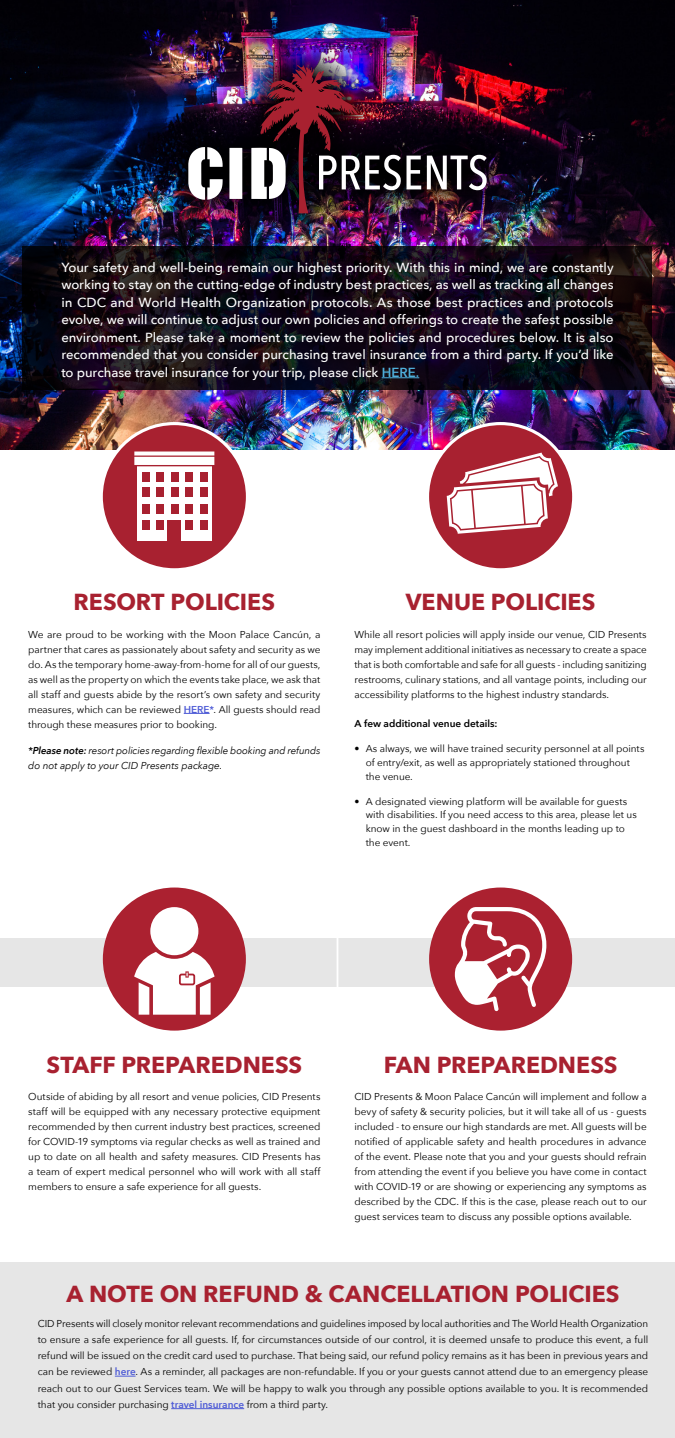
<style>
.page{position:relative;width:675px;height:1438px;background:#fff}
.page>*{position:absolute;margin:0;border:0;box-sizing:border-box;transform-origin:0 0}
.t1{font:700 23.12px "Avenir Next";letter-spacing:-.005em;color:#a82130}
.t2{font:500 13.12px/17.5px "Avenir Next";letter-spacing:-.005em;color:#fff;text-align:justify}
.t3{font:10px/15px "Avenir Next";letter-spacing:-.005em;color:#000;text-align:justify}
.t4{font:italic 10px/15px "Avenir Next";letter-spacing:-.01em;color:#000}
.t5{font:600 10px "Avenir Next";color:#000}
.s1{font-weight:600;color:#4fafdb}
.s2{color:#4fafdb}
.s3{font-weight:600;color:#4f5cd6}
.s4{font-weight:600}
</style>
<div class="page">
<img style="left:0;top:0;width:675px;height:450px">
<svg style="left:22px;top:246px;width:630px;height:143px;background:#100914"></svg>
<div style="left:0;top:938px;width:675px;height:49px;background:#e6e6e6"></div>
<div style="left:0;top:1262px;width:675px;height:176px;background:#e6e6e6"></div>
<hr style="left:382px;top:377px;width:37px;height:1px;background:#4fafdb">
<svg style="left:184px;top:713px;width:26px;height:1px"></svg>
<svg style="left:115px;top:1375px;width:21px;height:1px"></svg>
<hr style="left:171px;top:1408px;width:73px;height:1px;background:#4f5cd6">
<div style="left:428px;top:423px;width:146px;height:147px;background:#a82130;border-radius:50%"></div>
<div style="left:426px;top:422px;width:149px;height:149px;border:3px solid #fff;border-radius:50%"></div>
<svg style="left:447px;top:452px;width:111px;height:82px"></svg>
<div style="left:103px;top:887px;width:143px;height:143px;background:#ab2130;border-radius:50%"></div>
<svg style="left:134px;top:907px;width:81px;height:107px"></svg>
<div style="left:429px;top:887px;width:143px;height:143px;background:#ab2130;border-radius:50%"></div>
<svg style="left:455px;top:907px;width:91px;height:104px"></svg>
<div style="left:101px;top:423px;width:146px;height:147px;background:#a82130;border-radius:50%"></div>
<div style="left:100px;top:422px;width:149px;height:149px;border:3px solid #fff;border-radius:50%"></div>
<div style="left:137px;top:461px;width:75px;height:80px;background:#fff"></div>
<svg style="left:134px;top:451px;width:81px;height:15px"></svg>
<div style="left:142px;top:472px;width:8px;height:9px;background:#a82130"></div>
<div style="left:156px;top:472px;width:8px;height:9px;background:#a82130"></div>
<div style="left:171px;top:472px;width:8px;height:9px;background:#a82130"></div>
<div style="left:185px;top:472px;width:8px;height:9px;background:#a82130"></div>
<div style="left:200px;top:472px;width:7px;height:9px;background:#a82130"></div>
<div style="left:142px;top:487px;width:8px;height:10px;background:#a82130"></div>
<div style="left:156px;top:487px;width:8px;height:10px;background:#a82130"></div>
<div style="left:171px;top:487px;width:8px;height:10px;background:#a82130"></div>
<div style="left:185px;top:487px;width:8px;height:10px;background:#a82130"></div>
<div style="left:200px;top:487px;width:7px;height:10px;background:#a82130"></div>
<div style="left:142px;top:504px;width:8px;height:9px;background:#a82130"></div>
<div style="left:156px;top:504px;width:8px;height:9px;background:#a82130"></div>
<div style="left:171px;top:504px;width:8px;height:9px;background:#a82130"></div>
<div style="left:185px;top:504px;width:8px;height:9px;background:#a82130"></div>
<div style="left:200px;top:504px;width:7px;height:9px;background:#a82130"></div>
<div style="left:142px;top:521px;width:8px;height:9px;background:#a82130"></div>
<div style="left:156px;top:521px;width:8px;height:9px;background:#a82130"></div>
<div style="left:185px;top:521px;width:8px;height:9px;background:#a82130"></div>
<div style="left:200px;top:521px;width:7px;height:9px;background:#a82130"></div>
<div style="left:168px;top:521px;width:13px;height:22px;background:#a82130"></div>
<hr style="left:337px;top:523px;width:1px;height:507px;background:#fff">
<img style="left:159px;top:36px;width:357px;height:207px">
<svg style="left:407px;top:156px;width:14px;height:33px"></svg>
<svg style="left:427px;top:155px;width:60px;height:35px"></svg>
<svg style="left:229px;top:148px;width:13px;height:51px"></svg>
<svg style="left:188px;top:147px;width:35px;height:53px"></svg>
<img style="left:251px;top:65px;width:150px;height:148px">
<p class="t2" style="left:61px;top:258px;width:554px">Your safety and well-being remain our highest priority. With this in mind, we are constantly working to stay on the cutting-edge of industry best practices, as well as tracking all changes in CDC and World Health Organization protocols. As those best practices and protocols evolve, we will continue to adjust our own policies and offerings to create the safest possible environment. Please take a moment to review the policies and procedures below. It is also recommended that you consider purchasing travel insurance from a third party. If you’d like to purchase travel insurance for your trip, please click <span class="s1">HERE</span><span class="s2">.</span></p>
<h1 class="t1" style="left:74px;top:582px;width:203px">RESORT POLICIES</h1>
<p class="t3" style="left:28px;top:626px;width:294px">We are proud to be working with the Moon Palace Cancún, a partner that cares as passionately about safety and security as we do. As the temporary home-away-from-home for all of our guests, as well as the property on which the events take place, we ask that all staff and guests abide by the resort’s own safety and security measures, which can be reviewed <span class="s3">HERE*</span>. All guests should read through these measures prior to booking.</p>
<p class="t4" style="left:28px;top:742px;width:294px"><span class="s4">*Please note:</span> resort policies regarding flexible booking and refunds do not apply to your CID Presents package.</p>
<h1 class="t1" style="left:406px;top:582px;width:191px">VENUE POLICIES</h1>
<p class="t3" style="left:355px;top:626px;width:294px">While all resort policies will apply inside our venue, CID Presents may implement additional initiatives as necessary to create a space that is both comfortable and safe for all guests - including sanitizing restrooms, culinary stations, and all vantage points, including our accessibility platforms to the highest industry standards.</p>
<p class="t5" style="left:355px;top:715px;width:145px">A few additional venue details:</p>
<p class="t3" style="left:366px;top:741px;width:280px;line-height:13.8px;text-align:left;text-indent:-11px">• As always, we will have trained security personnel at all points of entry/exit, as well as appropriately stationed throughout the venue.</p>
<p class="t3" style="left:366px;top:794px;width:273px;line-height:13.8px;text-align:left;text-indent:-11px">• A designated viewing platform will be available for guests with disabilities. If you need access to this area, please let us know in the guest dashboard in the months leading up to the event.</p>
<h1 class="t1" style="left:47px;top:1044px;width:257px">STAFF PREPAREDNESS</h1>
<p class="t3" style="left:28px;top:1088px;width:294px">Outside of abiding by all resort and venue policies, CID Presents staff will be equipped with any necessary protective equipment recommended by then current industry best practices, screened for COVID-19 symptoms via regular checks as well as trained and up to date on all health and safety measures. CID Presents has a team of expert medical personnel who will work with all staff members to ensure a safe experience for all guests.</p>
<h1 class="t1" style="left:384px;top:1044px;width:235px">FAN PREPAREDNESS</h1>
<p class="t3" style="left:355px;top:1088px;width:294px">CID Presents &amp; Moon Palace Cancún will implement and follow a bevy of safety &amp; security policies, but it will take all of us - guests included - to ensure our high standards are met. All guests will be notified of applicable safety and health procedures in advance of the event. Please note that you and your guests should refrain from attending the event if you believe you have come in contact with COVID-19 or are showing or experiencing any symptoms as described by the CDC. If this is the case, please reach out to our guest services team to discuss any possible options available.</p>
<h1 class="t1" style="left:66px;top:1273px;width:555px">A NOTE ON REFUND &amp; CANCELLATION POLICIES</h1>
<p class="t3" style="left:38px;top:1314px;width:612px;line-height:16.2px">CID Presents will closely monitor relevant recommendations and guidelines imposed by local authorities and The World Health Organization to ensure a safe experience for all guests. If, for circumstances outside of our control, it is deemed unsafe to produce this event, a full refund will be issued on the credit card used to purchase. That being said, our refund policy remains as it has been in previous years and can be reviewed <span class="s3">here</span>. As a reminder, all packages are non-refundable. If you or your guests cannot attend due to an emergency please reach out to our Guest Services team. We will be happy to walk you through any possible options available to you. It is recommended that you consider purchasing <span class="s3">travel insurance</span> from a third party.</p>
</div>
